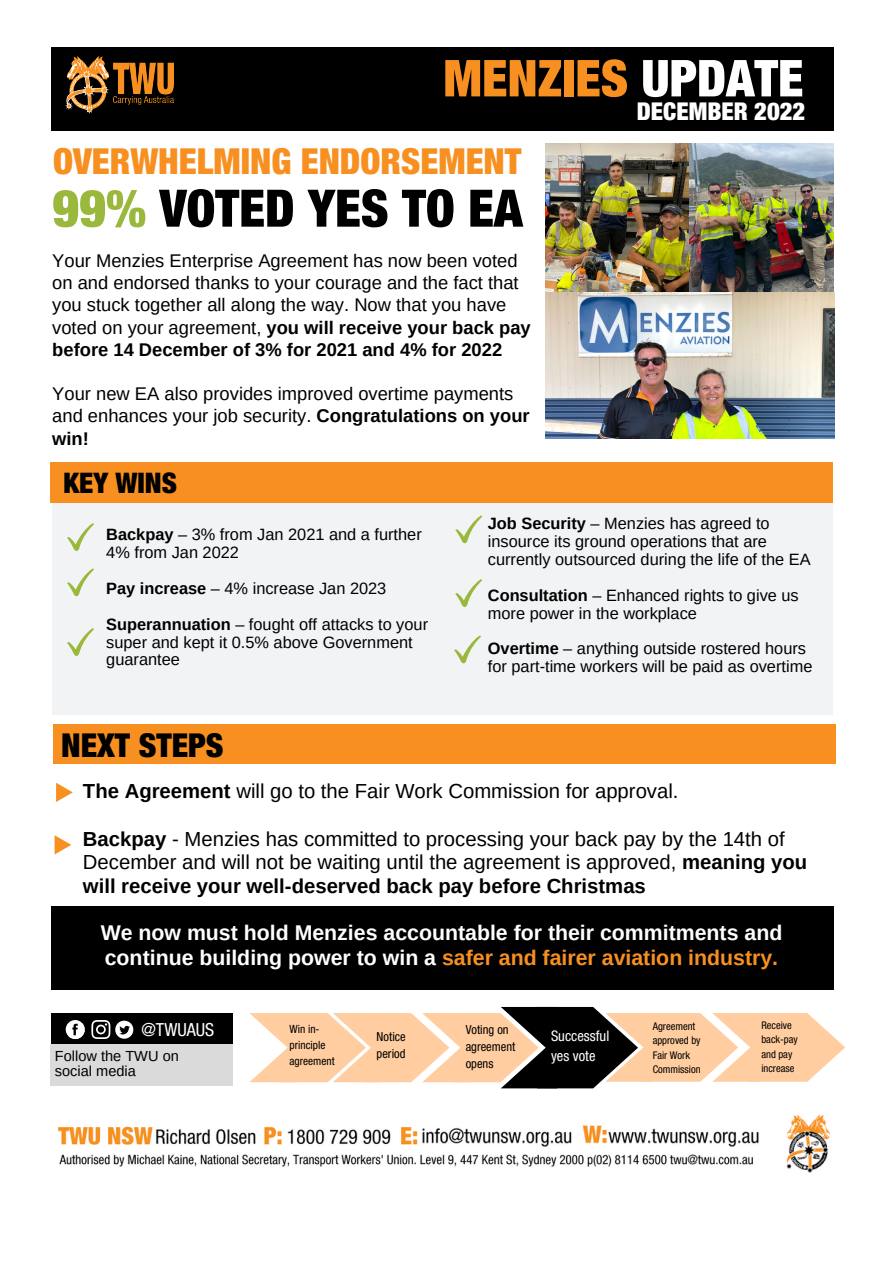
<style>
.page{position:relative;width:893px;height:1264px;background:#fff}
.page>*{position:absolute;margin:0;border:0;box-sizing:border-box;transform-origin:0 0}
.t1{font:900 condensed 51.6px "Helvetica Neue LT Std";color:#000}
.t2{font:900 condensed 50.85px "Helvetica Neue LT Std";color:#f79020}
.t3{font:900 condensed 35.85px "Helvetica Neue LT Std";color:#f79020}
.t4{font:900 condensed 33px "Helvetica Neue LT Std";color:#000}
.t5{font:900 condensed 28.35px "Helvetica Neue LT Std";color:#000}
.t6{font:900 condensed 24.6px "Helvetica Neue LT Std";color:#fff}
.t7{font:700 21.3px/24.8px "Arimo";color:#fff}
.t8{font:20.25px/23.5px "Arimo";color:#000}
.t9{font:18.3px/22.2px "Arimo";color:#000}
.t10{font:condensed 18px "Helvetica Neue LT Std";color:#fff}
.t11{font:16.35px/17.9px "Arimo";color:#000}
.t12{font:14.55px/15px "Arimo";color:#000}
.t13{font:condensed 14.55px/20px "Helvetica Neue LT Std";color:#fff}
.t14{font:condensed 12.45px/17.1px "Helvetica Neue LT Std";color:#000}
.t15{font:condensed 11.4px/15.5px "Helvetica Neue LT Std";color:#000}
.t16{font:condensed 10.5px/14.4px "Helvetica Neue LT Std";color:#000}
.s1{color:#fff}
.s2{color:#99b83c}
.s3{font-weight:700}
.s4{color:#f79020}
</style>
<div class="page">
<div style="left:51px;top:48px;width:783px;height:83px;background:#000"></div>
<img style="left:66px;top:56px;width:108px;height:58px">
<div style="left:53px;top:724px;width:782px;height:39px;background:#f79020"></div>
<div style="left:51px;top:906px;width:782px;height:83px;background:#000"></div>
<svg style="left:56px;top:782px;width:17px;height:20px"></svg>
<img style="left:545px;top:144px;width:288px;height:148px">
<svg style="left:55px;top:835px;width:16px;height:19px"></svg>
<img style="left:545px;top:292px;width:289px;height:146px">
<div style="left:51px;top:1013px;width:181px;height:33px;background:#000"></div>
<div style="left:66px;top:1020px;width:19px;height:18px;background:#fff;border-radius:50%"></div>
<svg style="left:68px;top:1020px;width:65px;height:19px"></svg>
<div style="left:51px;top:1043px;width:182px;height:42px;background:#dadada"></div>
<svg style="left:249px;top:1006px;width:596px;height:82px"></svg>
<img style="left:58px;top:1114px;width:773px;height:59px">
<div style="left:52px;top:503px;width:780px;height:211px;background:#f1f3f4"></div>
<svg style="left:67px;top:568px;width:27px;height:28px"></svg>
<svg style="left:67px;top:628px;width:27px;height:28px"></svg>
<svg style="left:67px;top:523px;width:27px;height:28px"></svg>
<svg style="left:455px;top:579px;width:27px;height:28px"></svg>
<div style="left:50px;top:462px;width:782px;height:40px;background:#f79020"></div>
<svg style="left:455px;top:515px;width:27px;height:28px"></svg>
<svg style="left:454px;top:635px;width:27px;height:28px"></svg>
<h2 class="t2" style="left:443px;top:60px;width:361px">MENZIES <span class="s1">UPDATE</span></h2>
<h3 class="t6" style="left:636px;top:102px;width:170px">DECEMBER 2022</h3>
<h3 class="t3" style="left:53px;top:148px;width:470px">OVERWHELMING ENDORSEMENT</h3>
<h1 class="t1" style="left:52px;top:190px;width:472px"><span class="s2">99%</span> VOTED YES TO EA</h1>
<p class="t9" style="left:52px;top:249px;width:480px">Your Menzies Enterprise Agreement has now been voted on and endorsed thanks to your courage and the fact that you stuck together all along the way. Now that you have voted on your agreement, <span class="s3">you will receive your back pay before 14 December of 3% for 2021 and 4% for 2022</span></p>
<p class="t9" style="left:52px;top:383px;width:479px">Your new EA also provides improved overtime payments and enhances your job security. <span class="s3">Congratulations on your win!</span></p>
<h3 class="t5" style="left:63px;top:472px;width:115px">KEY WINS</h3>
<p class="t11" style="left:106px;top:526px;width:317px"><span class="s3">Backpay</span> – 3% from Jan 2021 and a further<br>4% from Jan 2022</p>
<p class="t11" style="left:106px;top:570px;width:323px;line-height:35.7px"><span class="s3">Pay increase</span> – 4% increase Jan 2023<br><span class="s3">Superannuation</span> – fought off attacks to your</p>
<p class="t11" style="left:106px;top:633px;width:308px">super and kept it 0.5% above Government guarantee</p>
<h3 class="t4" style="left:61px;top:733px;width:164px">NEXT STEPS</h3>
<p class="t11" style="left:488px;top:514px;width:324px"><span class="s3">Job Security</span> – Menzies has agreed to insource its ground operations that are currently outsourced during the life of the EA</p>
<p class="t11" style="left:488px;top:586px;width:312px"><span class="s3">Consultation</span> – Enhanced rights to give us more power in the workplace</p>
<p class="t11" style="left:488px;top:639px;width:326px"><span class="s3">Overtime</span> – anything outside rostered hours for part-time workers will be paid as overtime</p>
<p class="t8" style="left:83px;top:779px;width:597px"><span class="s3">The Agreement</span> will go to the Fair Work Commission for approval.</p>
<p class="t8" style="left:83px;top:827px;width:725px"><span class="s3">Backpay</span> - Menzies has committed to processing your back pay by the 14th of<br>December and will not be waiting until the agreement is approved, <span class="s3">meaning you will receive your well-deserved back pay before Christmas</span></p>
<h3 class="t7" style="left:101px;top:920px;width:683px">We now must hold Menzies accountable for their commitments and continue building power to win a <span class="s4">safer and fairer aviation industry.</span></h3>
<p class="t10" style="left:141px;top:1023px;width:74px">@TWUAUS</p>
<p class="t12" style="left:55px;top:1048px;width:125px">Follow the TWU on social media</p>
<p class="t15" style="left:289px;top:1023px;width:47px">Win in&shy;principle agreement</p>
<p class="t14" style="left:465px;top:1022px;width:51px">Voting on agreement opens</p>
<p class="t13" style="left:551px;top:1027px;width:60px">Successful yes vote</p>
<p class="t16" style="left:761px;top:1019px;width:38px">Receive back-pay and pay increase</p>
<p class="t14" style="left:376px;top:1029px;width:31px">Notice period</p>
<p class="t16" style="left:652px;top:1020px;width:49px">Agreement approved by<br>Fair Work<br>Commission</p>
</div>
